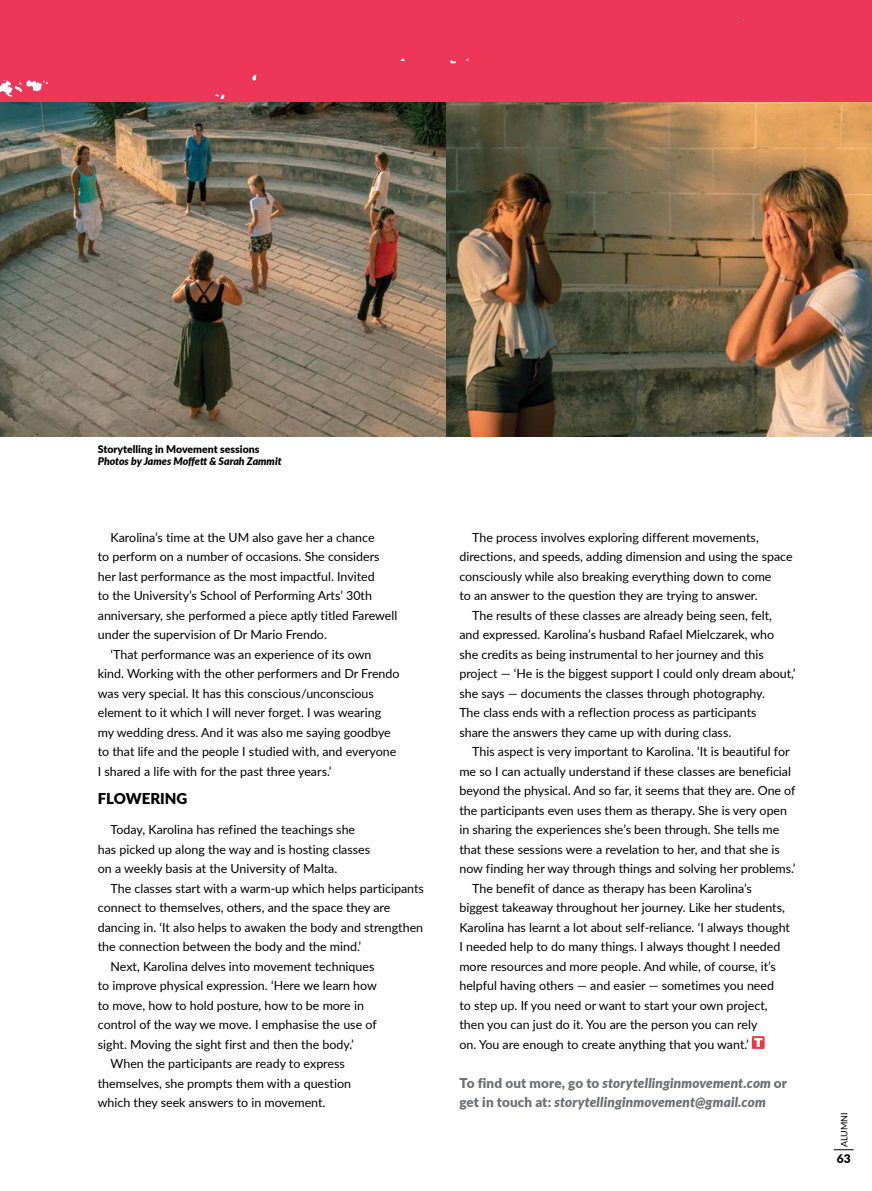
<style>
.page{position:relative;width:872px;height:1191px;background:#fff}
.page>*{position:absolute;margin:0;border:0;box-sizing:border-box;transform-origin:0 0}
.t1{font:900 15px "Lato";color:#000}
.t2{font:italic 900 13.5px/19.5px "Lato";letter-spacing:.01em;color:#6d6e71}
.t3{font:12.45px/19.5px "Lato";color:#000}
.t4{font:900 12px "Lato";color:#000}
.t5{font:italic 900 10.5px "Lato";color:#000}
.t6{font:900 10.5px "Lato";color:#000}
.t7{font:9px "Lato";color:#000}
.s1{font-style:normal}
</style>
<div class="page">
<div style="left:0;top:0;width:872px;height:103px;background:#ee3658"></div>
<img style="left:0;top:103px;width:872px;height:333px">
<svg style="left:833px;top:1149px;width:20px;height:1px"></svg>
<svg style="left:752px;top:1036px;width:12px;height:13px"></svg>
<p class="t6" style="left:98px;top:441px;width:163px">Storytelling in Movement sessions</p>
<p class="t5" style="left:98px;top:453px;width:185px">Photos by James Moffett &amp; Sarah Zammit</p>
<p class="t3" style="left:111px;top:527px;width:265px">Karolina’s time at the UM also gave her a chance</p>
<p class="t3" style="left:98px;top:546px;width:283px">to perform on a number of occasions. She considers</p>
<p class="t3" style="left:98px;top:566px;width:278px">her last performance as the most impactful. Invited</p>
<p class="t3" style="left:98px;top:585px;width:276px">to the University’s School of Performing Arts’ 30th</p>
<p class="t3" style="left:98px;top:605px;width:301px">anniversary, she performed a piece aptly titled Farewell</p>
<p class="t3" style="left:98px;top:624px;width:231px">under the supervision of Dr Mario Frendo.</p>
<p class="t3" style="left:111px;top:644px;width:262px">‘That performance was an experience of its own</p>
<p class="t3" style="left:98px;top:663px;width:303px">kind. Working with the other performers and Dr Frendo</p>
<p class="t3" style="left:98px;top:683px;width:277px">was very special. It has this conscious/unconscious</p>
<p class="t3" style="left:98px;top:702px;width:285px">element to it which I will never forget. I was wearing</p>
<p class="t3" style="left:98px;top:722px;width:294px">my wedding dress. And it was also me saying goodbye</p>
<p class="t3" style="left:98px;top:741px;width:300px">to that life and the people I studied with, and everyone</p>
<p class="t3" style="left:98px;top:761px;width:235px">I shared a life with for the past three years.’</p>
<p class="t1" style="left:98px;top:787px;width:91px">FLOWERING</p>
<p class="t3" style="left:98px;top:819px;width:274px;text-indent:13px">Today, Karolina has refined the teachings she has picked up along the way and is hosting classes on a weekly basis at the University of Malta.</p>
<p class="t3" style="left:111px;top:878px;width:315px">The classes start with a warm-up which helps participants</p>
<p class="t3" style="left:98px;top:897px;width:294px">connect to themselves, others, and the space they are</p>
<p class="t3" style="left:98px;top:917px;width:327px">dancing in. ‘It also helps to awaken the body and strengthen</p>
<p class="t3" style="left:98px;top:936px;width:265px">the connection between the body and the mind.’</p>
<p class="t3" style="left:111px;top:956px;width:265px">Next, Karolina delves into movement techniques</p>
<p class="t3" style="left:98px;top:975px;width:280px">to improve physical expression. ‘Here we learn how</p>
<p class="t3" style="left:98px;top:995px;width:268px">to move, how to hold posture, how to be more in</p>
<p class="t3" style="left:98px;top:1014px;width:280px">control of the way we move. I emphasise the use of</p>
<p class="t3" style="left:98px;top:1034px;width:257px">sight. Moving the sight first and then the body.’</p>
<p class="t3" style="left:111px;top:1053px;width:236px">When the participants are ready to express</p>
<p class="t3" style="left:98px;top:1073px;width:255px">themselves, she prompts them with a question</p>
<p class="t3" style="left:98px;top:1092px;width:229px">which they seek answers to in movement.</p>
<p class="t3" style="left:472px;top:527px;width:288px">The process involves exploring different movements,</p>
<p class="t3" style="left:459px;top:546px;width:335px">directions, and speeds, adding dimension and using the space</p>
<p class="t3" style="left:459px;top:566px;width:314px">consciously while also breaking everything down to come</p>
<p class="t3" style="left:459px;top:585px;width:300px">to an answer to the question they are trying to answer.</p>
<p class="t3" style="left:472px;top:605px;width:301px">The results of these classes are already being seen, felt,</p>
<p class="t3" style="left:459px;top:624px;width:316px">and expressed. Karolina’s husband Rafael Mielczarek, who</p>
<p class="t3" style="left:459px;top:644px;width:306px">she credits as being instrumental to her journey and this</p>
<p class="t3" style="left:459px;top:663px;width:337px">project — ‘He is the biggest support I could only dream about,’</p>
<p class="t3" style="left:459px;top:683px;width:307px">she says — documents the classes through photography.</p>
<p class="t3" style="left:459px;top:702px;width:299px">The class ends with a reflection process as participants</p>
<p class="t3" style="left:459px;top:722px;width:273px">share the answers they came up with during class.</p>
<p class="t3" style="left:472px;top:741px;width:319px">This aspect is very important to Karolina. ‘It is beautiful for</p>
<p class="t3" style="left:459px;top:761px;width:333px">me so I can actually understand if these classes are beneficial</p>
<p class="t3" style="left:459px;top:780px;width:338px">beyond the physical. And so far, it seems that they are. One of</p>
<p class="t3" style="left:459px;top:800px;width:329px">the participants even uses them as therapy. She is very open</p>
<p class="t3" style="left:459px;top:819px;width:321px">in sharing the experiences she’s been through. She tells me</p>
<p class="t3" style="left:459px;top:839px;width:322px">that these sessions were a revelation to her, and that she is</p>
<p class="t3" style="left:459px;top:858px;width:337px">now finding her way through things and solving her problems.’</p>
<p class="t3" style="left:472px;top:878px;width:281px">The benefit of dance as therapy has been Karolina’s</p>
<p class="t3" style="left:459px;top:897px;width:327px">biggest takeaway throughout her journey. Like her students,</p>
<p class="t3" style="left:459px;top:917px;width:332px">Karolina has learnt a lot about self-reliance. ‘I always thought</p>
<p class="t3" style="left:459px;top:936px;width:322px">I needed help to do many things. I always thought I needed</p>
<p class="t3" style="left:459px;top:956px;width:318px">more resources and more people. And while, of course, it’s</p>
<p class="t3" style="left:459px;top:975px;width:316px">helpful having others — and easier — sometimes you need</p>
<p class="t3" style="left:459px;top:995px;width:310px">to step up. If you need or want to start your own project,</p>
<p class="t3" style="left:459px;top:1014px;width:299px">then you can just do it. You are the person you can rely</p>
<p class="t3" style="left:459px;top:1034px;width:291px">on. You are enough to create anything that you want.’</p>
<p class="t2" style="left:459px;top:1072px;width:329px"><span class="s1">To find out more, go to</span> storytellinginmovement.com <span class="s1">or get in touch at:</span> storytellinginmovement@gmail.com</p>
<p class="t7" style="left:837px;top:1147px;width:35px;rotate:-90deg">Alumni</p>
<p class="t4" style="left:836px;top:1149px;width:15px">63</p>
</div>
